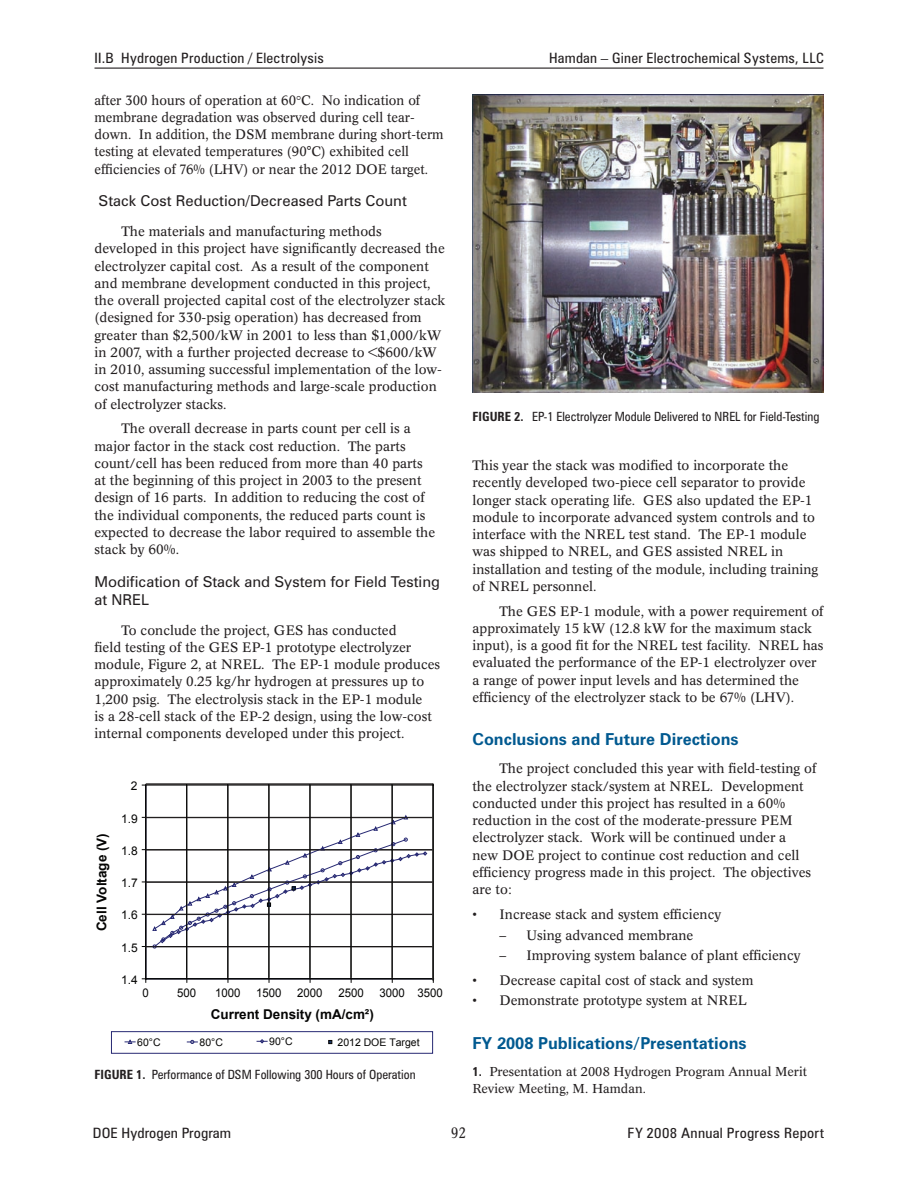
<style>
.page{position:relative;width:918px;height:1188px;background:#fff}
.page>*{position:absolute;margin:0;border:0;box-sizing:border-box;transform-origin:0 0}
._1_RptObjHead{font:700 16.5px "Zurich BT";color:#005990}
._1_Object_subHead{font:15px/18px "Zurich BT";color:#231f20}
.t1{font:condensed 15px "Concorde BE";color:#231f20}
._11_Header_R{font:condensed 14.25px "Zurich BT";letter-spacing:.015em;color:#231f20;scale:1.08 1}
._11_Header_R-2{font:condensed 14.25px "Zurich BT";letter-spacing:.015em;color:#231f20;scale:1.05 1}
._11_Header_L{font:condensed 14.25px "Zurich BT";letter-spacing:.02em;color:#231f20;scale:1.05 1}
._1_Body_text{font:13.5px/17.2px "Concorde BE";color:#231f20}
._1_Bulleted{font:13.5px "Concorde BE";color:#231f20}
._1_SubBulleted_Last{font:13.5px "Concorde BE";color:#231f20}
.t2{font:700 13.5px "Arial";color:#050504}
._1_Bulleted_7{font:13.5px "Concorde BE";color:#231f20}
._1_SubBulleted{font:13.5px "Concorde BE";color:#231f20}
._1_FigureTitle{font:condensed 12.75px "Zurich BT";color:#231f20}
._1_Reference{font:12.75px/16.5px "Concorde BE";color:#231f20}
.t3{font:12px "Arial";color:#050504;scale:.95 1}
.t4{font:12px "Arial";color:#050504}
.t5{font:10.5px "Arial";color:#050504}
.s1{font-weight:700}
.s2{font-family:"Zurich BT"}
.s3{font-family:"Zurich BT";font-weight:700;font-stretch:condensed}
</style>
<div class="page">
<hr style="left:94px;top:68px;width:730px;height:1px;background:#231f20">
<hr style="left:146px;top:946px;width:287px;height:1px;background:#050504">
<hr style="left:146px;top:849px;width:287px;height:1px;background:#050504">
<hr style="left:146px;top:785px;width:287px;height:1px;background:#050504">
<hr style="left:187px;top:785px;width:1px;height:192px;background:#050504">
<hr style="left:228px;top:785px;width:1px;height:192px;background:#050504">
<hr style="left:145px;top:785px;width:2px;height:194px;background:#050504">
<hr style="left:146px;top:978px;width:287px;height:2px;background:#050504">
<svg style="left:152px;top:815px;width:275px;height:132px"></svg>
<svg style="left:125px;top:1040px;width:10px;height:4px"></svg>
<svg style="left:187px;top:1040px;width:10px;height:4px"></svg>
<svg style="left:257px;top:1039px;width:10px;height:5px"></svg>
<svg style="left:328px;top:1040px;width:4px;height:4px"></svg>
<hr style="left:146px;top:783px;width:287px;height:2px;background:#231f20">
<hr style="left:146px;top:947px;width:287px;height:1px;background:#231f20">
<hr style="left:146px;top:914px;width:287px;height:1px;background:#231f20">
<hr style="left:146px;top:882px;width:287px;height:1px;background:#231f20">
<hr style="left:146px;top:850px;width:287px;height:1px;background:#231f20">
<hr style="left:146px;top:817px;width:287px;height:1px;background:#231f20">
<hr style="left:186px;top:784px;width:1px;height:194px;background:#050504">
<hr style="left:227px;top:784px;width:1px;height:194px;background:#050504">
<hr style="left:269px;top:784px;width:1px;height:194px;background:#050504">
<hr style="left:310px;top:784px;width:1px;height:194px;background:#050504">
<hr style="left:351px;top:784px;width:1px;height:194px;background:#050504">
<hr style="left:392px;top:784px;width:1px;height:194px;background:#050504">
<hr style="left:432px;top:784px;width:2px;height:196px;background:#050504">
<div style="left:111px;top:1031px;width:322px;height:22px;border:1px solid #272973"></div>
<img style="left:472px;top:95px;width:352px;height:298px">
<p class="_11_Header_L" style="left:94px;top:49px;width:220px">II.B Hydrogen Production / Electrolysis</p>
<p class="_11_Header_R-2" style="left:549px;top:49px;width:263px">Hamdan – Giner Electrochemical Systems, LLC</p>
<p class="_1_Body_text" style="left:94px;top:91px;width:351px">after 300 hours of operation at 60 C. No indication of membrane degradation was observed during cell tear&shy;down. In addition, the DSM membrane during short-term testing at elevated temperatures (90°C) exhibited cell efficiencies of 76% (LHV) or near the 2012 DOE target.</p>
<p class="_1_Object_subHead" style="left:99px;top:191px;width:310px">Stack Cost Reduction/Decreased Parts Count</p>
<p class="_1_Body_text" style="left:94px;top:223px;width:352px;text-indent:27px">The materials and manufacturing methods developed in this project have significantly decreased the electrolyzer capital cost. As a result of the component and membrane development conducted in this project, the overall projected capital cost of the electrolyzer stack (designed for 330-psig operation) has decreased from greater than $2,500/kW in 2001 to less than $1,000/kW in 2007, with a further projected decrease to &lt;$600/kW in 2010, assuming successful implementation of the low&shy;cost manufacturing methods and large-scale production of electrolyzer stacks.</p>
<p class="_1_Body_text" style="left:94px;top:420px;width:342px;text-indent:27px">The overall decrease in parts count per cell is a major factor in the stack cost reduction. The parts count/cell has been reduced from more than 40 parts at the beginning of this project in 2003 to the present design of 16 parts. In addition to reducing the cost of the individual components, the reduced parts count is expected to decrease the labor required to assemble the stack by 60%.</p>
<p class="_1_Object_subHead" style="left:94px;top:572px;width:347px">Modification of Stack and System for Field Testing at NREL</p>
<p class="_1_Body_text" style="left:94px;top:622px;width:347px;text-indent:27px">To conclude the project, GES has conducted<br>field testing of the GES EP-1 prototype electrolyzer module, Figure 2, at NREL. The EP-1 module produces approximately 0.25 kg/hr hydrogen at pressures up to 1,200 psig. The electrolysis stack in the EP-1 module<br>is a 28-cell stack of the EP-2 design, using the low-cost internal components developed under this project.</p>
<p class="t4" style="left:131px;top:778px;width:8px">2</p>
<p class="t2" style="left:93px;top:931px;width:100px;rotate:-90deg">Cell Voltage (V)</p>
<p class="t4" style="left:121px;top:810px;width:18px">1.9</p>
<p class="t4" style="left:121px;top:843px;width:18px">1.8</p>
<p class="t4" style="left:121px;top:875px;width:18px">1.7</p>
<p class="t4" style="left:121px;top:907px;width:18px">1.6</p>
<p class="t4" style="left:121px;top:940px;width:18px">1.5</p>
<p class="t4" style="left:121px;top:972px;width:18px">1.4</p>
<p class="t3" style="left:143px;top:985px;width:8px">0</p>
<p class="t3" style="left:177px;top:985px;width:22px">500</p>
<p class="t3" style="left:215px;top:985px;width:28px">1000</p>
<p class="t3" style="left:256px;top:985px;width:28px">1500</p>
<p class="t3" style="left:297px;top:985px;width:28px">2000</p>
<p class="t3" style="left:338px;top:985px;width:28px">2500</p>
<p class="t3" style="left:379px;top:985px;width:68px">3000 3500</p>
<p class="t2" style="left:211px;top:1005px;width:165px">Current Density (mA/cm²)</p>
<p class="t5" style="left:137px;top:1035px;width:25px">60°C</p>
<p class="t5" style="left:200px;top:1035px;width:25px">80°C</p>
<p class="t5" style="left:269px;top:1035px;width:25px">90°C</p>
<p class="t5" style="left:338px;top:1035px;width:84px">2012 DOE Target</p>
<p class="_1_FigureTitle" style="left:94px;top:1067px;width:323px"><span class="s1">FIGU RE 1.</span> Performance of DSM Following 300 Hours of Operation</p>
<p class="_1_FigureTitle" style="left:472px;top:409px;width:349px"><span class="s1">FIGU RE 2.</span> EP-1 Electrolyzer Module Delivered to NREL for Field-Testing</p>
<p class="_1_Body_text" style="left:472px;top:457px;width:347px">This year the stack was modified to incorporate the recently developed two-piece cell separator to provide longer stack operating life. GES also updated the EP-1 module to incorporate advanced system controls and to interface with the NREL test stand. The EP-1 module was shipped to NREL, and GES assisted NREL in installation and testing of the module, including training of NREL personnel.</p>
<p class="_1_Body_text" style="left:472px;top:602px;width:353px;text-indent:27px">The GES EP-1 module, with a power requirement of approximately 15 kW (12.8 kW for the maximum stack input), is a good fit for the NREL test facility. NREL has evaluated the performance of the EP-1 electrolyzer over a range of power input levels and has determined the efficiency of the electrolyzer stack to be 67% (LHV).</p>
<p class="_1_RptObjHead" style="left:472px;top:729px;width:268px">Conclusions and Future Directions</p>
<p class="_1_Body_text" style="left:472px;top:760px;width:345px;text-indent:27px">The project concluded this year with field-testing of the electrolyzer stack/system at NREL. Development conducted under this project has resulted in a 60% reduction in the cost of the moderate-pressure PEM electrolyzer stack. Work will be continued under a<br>new DOE project to continue cost reduction and cell efficiency progress made in this project. The objectives are to:</p>
<p class="_1_Bulleted" style="left:472px;top:907px;width:250px">• Increase stack and system efficiency</p>
<p class="_1_SubBulleted" style="left:500px;top:927px;width:195px"><span class="s2">–</span> Using advanced membrane</p>
<p class="_1_SubBulleted_Last" style="left:500px;top:948px;width:303px"><span class="s2">–</span> Improving system balance of plant efficiency</p>
<p class="_1_Bulleted" style="left:472px;top:972px;width:283px">• Decrease capital cost of stack and system</p>
<p class="_1_Bulleted_7" style="left:472px;top:993px;width:276px">• Demonstrate prototype system at NREL</p>
<p class="_1_RptObjHead" style="left:472px;top:1033px;width:276px">FY 2008 Publications/Presentations</p>
<p class="_1_Reference" style="left:472px;top:1064px;width:336px"><span class="s3">1.</span> Presentation at 2008 Hydrogen Program Annual Merit<br>Review Meeting, M. Hamdan.</p>
<p class="_11_Header_R" style="left:93px;top:1124px;width:129px">DOE Hydrogen Program</p>
<p class="t1" style="left:451px;top:1124px;width:16px">92</p>
<p class="_11_Header_R" style="left:628px;top:1124px;width:184px">FY 2008 Annual Progress Report</p>
</div>
